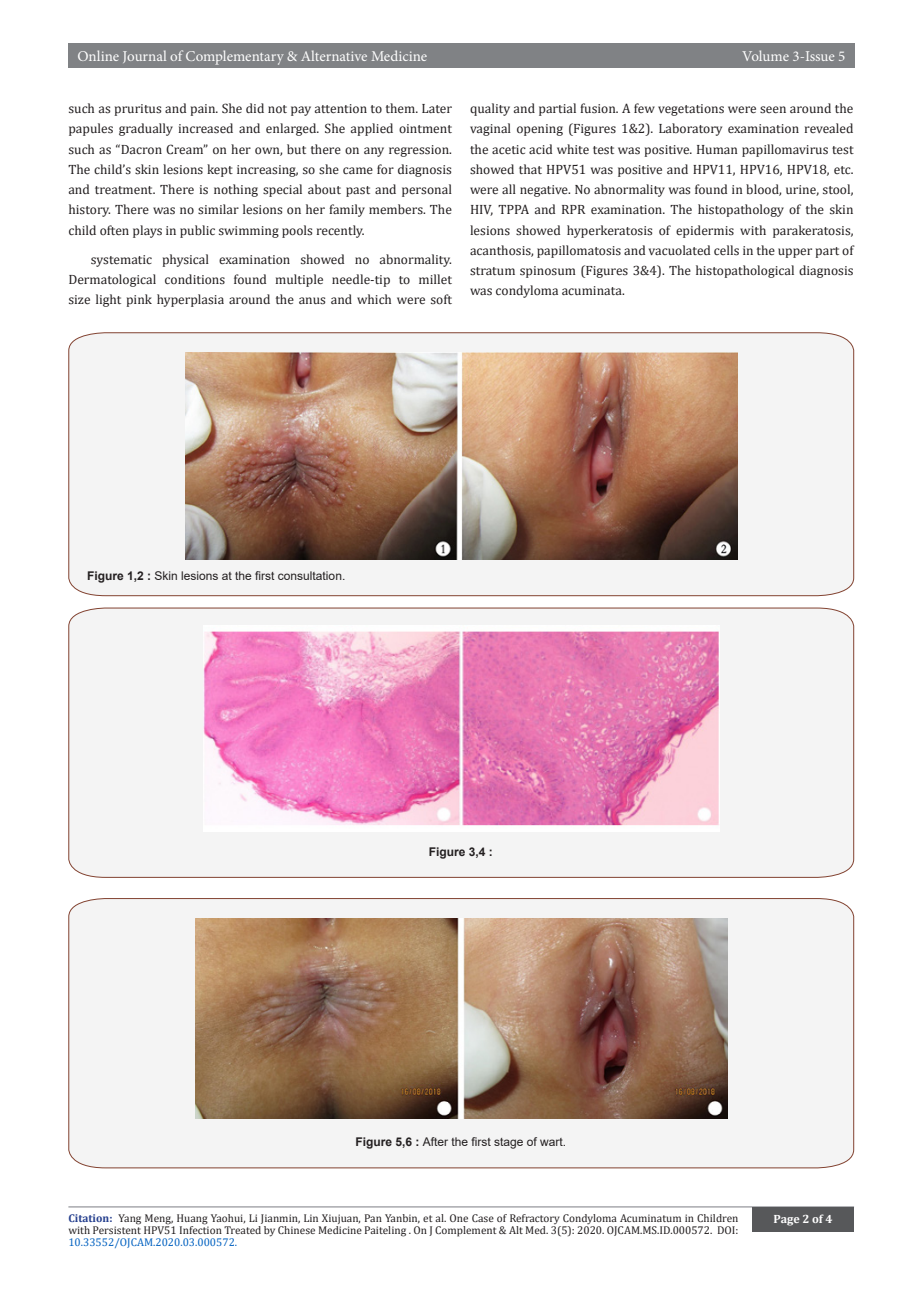
<style>
.page{position:relative;width:922px;height:1292px;background:#fff}
.page>*{position:absolute;margin:0;border:0;box-sizing:border-box;transform-origin:0 0}
.t1{font:15px "Minion Pro";letter-spacing:-.005em;color:#fff}
.t2{font:13.5px/20.2px "Cambria";color:#231f20;text-align:justify}
.t3{font:12px "Arial";color:#231f20}
.t4{font:700 12px "Arial";color:#231f20}
.t5{font:700 12px "Cambria";color:#fff}
.t6{font:11.25px/12px "Cambria";color:#231f20;text-align:justify}
.s1{font-weight:700}
.s2{font-weight:700;color:#253f8e}
.s3{color:#0563c1}
</style>
<div class="page">
<div style="left:68px;top:44px;width:786px;height:24px;background:#808285"></div>
<hr style="left:68px;top:1206px;width:786px;height:1px;background:#a8a9ad">
<div style="left:752px;top:1207px;width:102px;height:25px;background:#57585a"></div>
<div style="left:68px;top:332px;width:786px;height:264px;background:#f4f4f4"></div>
<img style="left:185px;top:353px;width:552px;height:206px">
<div style="left:68px;top:607px;width:786px;height:271px;background:#f4f4f4"></div>
<img style="left:203px;top:625px;width:517px;height:206px">
<div style="left:68px;top:898px;width:786px;height:270px;background:#f4f4f4"></div>
<img style="left:195px;top:919px;width:533px;height:199px">
<p class="t1" style="left:77px;top:46px;width:351px">Online Journal of Complementary &amp; Alternative Medicine</p>
<p class="t1" style="left:742px;top:46px;width:105px">Volume 3-Issue 5</p>
<p class="t2" style="left:68px;top:98px;width:385px">such as pruritus and pain. She did not pay attention to them. Later papules gradually increased and enlarged. She applied ointment such as “Dacron Cream” on her own, but there on any regression.<br>The child’s skin lesions kept increasing, so she came for diagnosis and treatment. There is nothing special about past and personal history. There was no similar lesions on her family members. The child often plays in public swimming pools recently.</p>
<p class="t2" style="left:68px;top:249px;width:385px;text-indent:22px">systematic physical examination showed no abnormality.<br>Dermatological conditions found multiple needle-tip to millet size light pink hyperplasia around the anus and which were soft</p>
<p class="t2" style="left:470px;top:98px;width:385px">quality and partial fusion. A few vegetations were seen around the vaginal opening (Figures 1&amp;2). Laboratory examination revealed the acetic acid white test was positive. Human papillomavirus test showed that HPV51 was positive and HPV11, HPV16, HPV18, etc. were all negative. No abnormality was found in blood, urine, stool, HIV, TPPA and RPR examination. The histopathology of the skin lesions showed hyperkeratosis of epidermis with parakeratosis, acanthosis, papillomatosis and vacuolated cells in the upper part of stratum spinosum (Figures 3&amp;4). The histopathological diagnosis was condyloma acuminata.</p>
<p class="t3" style="left:87px;top:568px;width:260px"><span class="s1">Figure 1,2 :</span> Skin lesions at the first consultation.</p>
<p class="t4" style="left:429px;top:843px;width:66px">Figure 3,4 :</p>
<p class="t3" style="left:355px;top:1133px;width:212px"><span class="s1">Figure 5,6 :</span> After the first stage of wart.</p>
<p class="t6" style="left:68px;top:1212px;width:671px"><span class="s2">Citation:</span> Yang Meng, Huang Yaohui, Li Jianmin, Lin Xiujuan, Pan Yanbin, et al. One Case of Refractory Condyloma Acuminatum in Children with Persistent HPV51 Infection Treated by Chinese Medicine Paiteling . On J Complement &amp; Alt Med. 3(5): 2020. OJCAM.MS.ID.000572. DOI:<br><span class="s3">10.33552/OJCAM.2020.03.000572.</span></p>
<p class="t5" style="left:773px;top:1210px;width:60px">Page 2 of 4</p>
</div>
